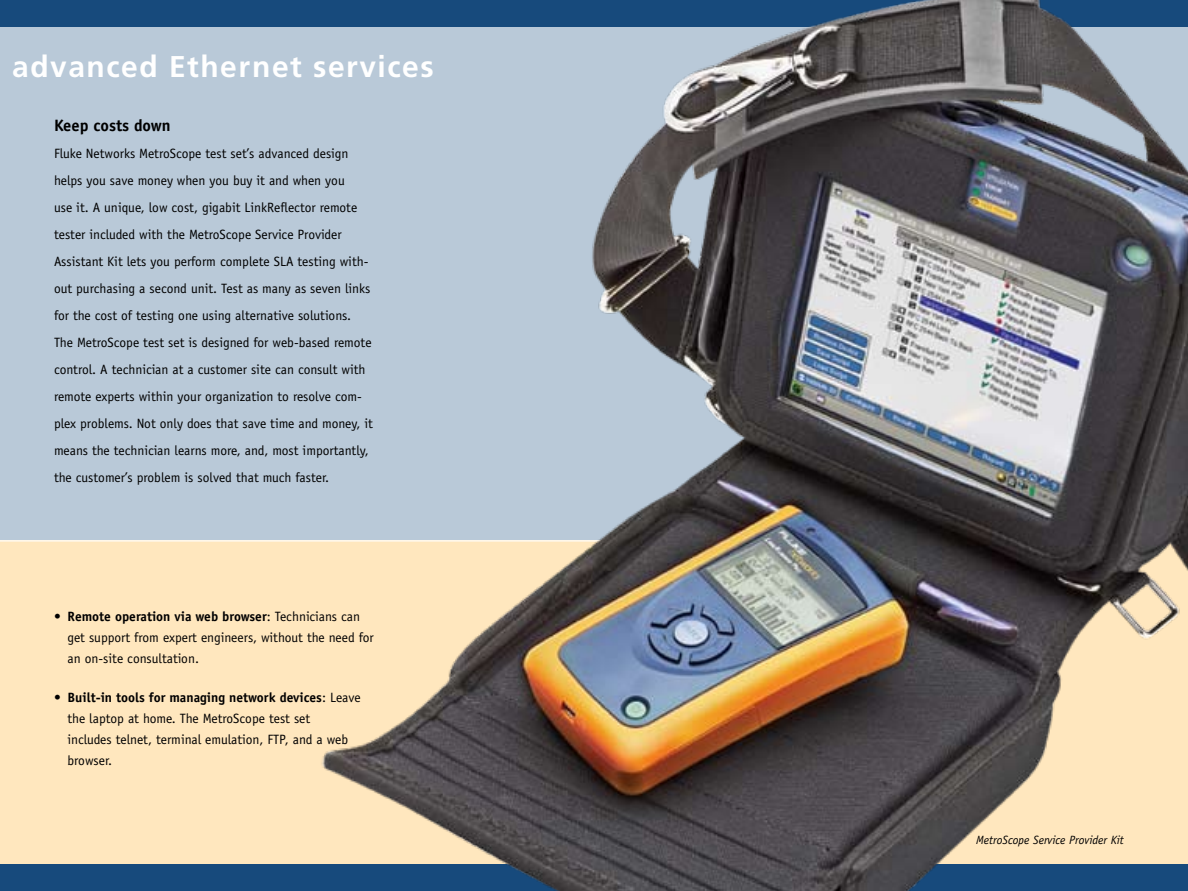
<style>
.page{position:relative;width:1188px;height:891px;background:#fff}
.page>*{position:absolute;margin:0;border:0;box-sizing:border-box;transform-origin:0 0}
.t1{font:700 30px "Frutiger";letter-spacing:.05em;color:#fff}
.t2{font:700 16.5px "Officina Sans";color:#000}
.t3{font:13.5px/27px "Officina Sans";color:#000}
.t4{font:italic 12px "Officina Sans";color:#000}
.s1{font-weight:700}
</style>
<div class="page">
<div style="left:0;top:540px;width:1188px;height:325px;background:#ffe7be"></div>
<div style="left:0;top:6px;width:1188px;height:534px;background:#b9c9d8"></div>
<div style="left:0;top:0;width:1188px;height:27px;background:#174a7c"></div>
<hr style="left:0;top:540px;width:1188px;height:1px;background:#fff">
<div style="left:0;top:864px;width:1188px;height:27px;background:#174a7c"></div>
<img style="left:321px;top:0;width:867px;height:891px">
<h1 class="t1" style="left:12px;top:49px;width:423px">advanced Ethernet services</h1>
<p class="t2" style="left:54px;top:116px;width:118px">Keep costs down</p>
<p class="t3" style="left:54px;top:140px;width:321px">Fluke Networks MetroScope test set’s advanced design helps you save money when you buy it and when you<br>use it. A unique, low cost, gigabit LinkReflector remote tester included with the MetroScope Service Provider Assistant Kit lets you perform complete SLA testing with&shy;out purchasing a second unit. Test as many as seven links for the cost of testing one using alternative solutions.<br>The MetroScope test set is designed for web-based remote control. A technician at a customer site can consult with remote experts within your organization to resolve com&shy;plex problems. Not only does that save time and money, it means the technician learns more, and, most importantly, the customer’s problem is solved that much faster.</p>
<p class="t3" style="left:68px;top:606px;width:308px;line-height:21px;text-indent:-14px">• <span class="s1">Remote operation via web browser</span>: Technicians can get support from expert engineers, without the need for an on-site consultation.</p>
<p class="t3" style="left:68px;top:687px;width:295px;line-height:21px;text-indent:-14px">• <span class="s1">Built-in tools for managing network devices</span>: Leave the laptop at home. The MetroScope test set<br>includes telnet, terminal emulation, FTP, and a web browser.</p>
<p class="t4" style="left:976px;top:833px;width:149px">MetroScope Service Provider Kit</p>
</div>
